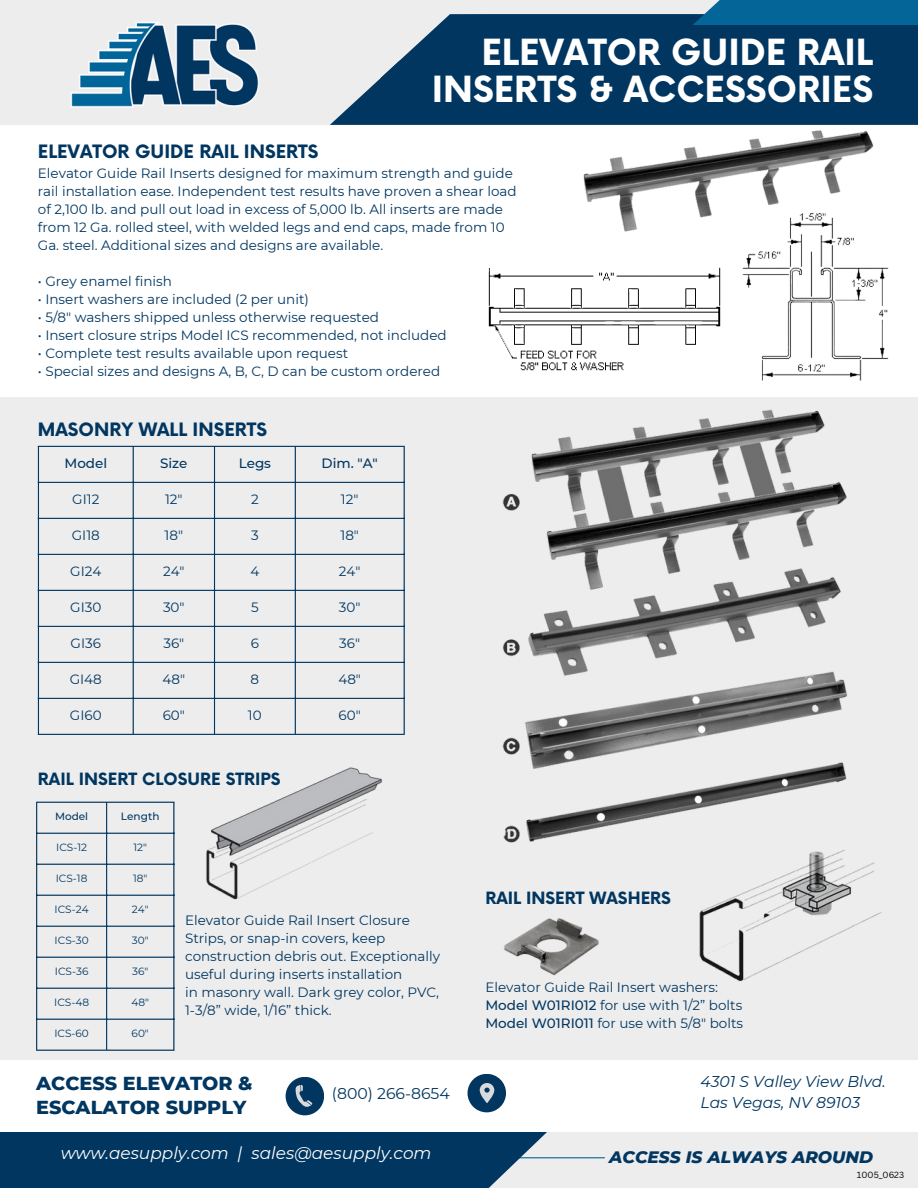
<style>
.page{position:relative;width:918px;height:1188px;background:#ededed}
.page>*{position:absolute;margin:0;border:0;box-sizing:border-box;transform-origin:0 0}
.t1{font:700 35.1px/37.3px "Now";color:#fff;text-align:right}
.t2{font:800 19.2px "Montserrat";color:#013660}
.t3{font:700 18px "Now";color:#013660}
.t4{font:italic 16.95px "Montserrat";color:#fff}
.t5{font:italic 800 16.95px "Montserrat";color:#013660}
.t6{font:700 16.5px "Now";color:#013660}
.t7{font:italic 15.6px "Montserrat";color:#013660}
.t8{font:15.6px "Montserrat";color:#013660}
.t9{font:13.5px/18px "Montserrat";color:#013660}
.t10{font:500 13.5px "Montserrat";color:#013660}
.t11{font:10.5px "Montserrat";color:#013660}
.t12{font:500 10.5px "Montserrat";color:#013660}
.t13{font:8.7px "Canva Sans";color:#000}
.s1{font-weight:500}
</style>
<div class="page">
<div style="left:0;top:125px;width:918px;height:271px;background:#fff"></div>
<svg style="left:330px;top:14px;width:588px;height:111px;background:#19496e"></svg>
<img style="left:583px;top:130px;width:291px;height:102px">
<img style="left:488px;top:267px;width:233px;height:104px">
<hr style="left:38px;top:447px;width:1px;height:287px;background:#013660">
<hr style="left:133px;top:447px;width:1px;height:287px;background:#013660">
<hr style="left:214px;top:447px;width:1px;height:287px;background:#013660">
<hr style="left:295px;top:447px;width:1px;height:287px;background:#013660">
<hr style="left:404px;top:447px;width:1px;height:287px;background:#013660">
<hr style="left:38px;top:446px;width:367px;height:1px;background:#013660">
<hr style="left:38px;top:482px;width:367px;height:1px;background:#013660">
<hr style="left:38px;top:518px;width:367px;height:1px;background:#013660">
<hr style="left:38px;top:554px;width:367px;height:1px;background:#013660">
<hr style="left:38px;top:590px;width:367px;height:1px;background:#013660">
<hr style="left:38px;top:626px;width:367px;height:1px;background:#013660">
<hr style="left:38px;top:662px;width:367px;height:1px;background:#013660">
<hr style="left:38px;top:698px;width:367px;height:1px;background:#013660">
<hr style="left:38px;top:734px;width:367px;height:1px;background:#013660">
<img style="left:502px;top:409px;width:346px;height:434px">
<img style="left:504px;top:918px;width:95px;height:58px">
<img style="left:699px;top:850px;width:183px;height:131px">
<img style="left:206px;top:767px;width:176px;height:133px">
<hr style="left:36px;top:803px;width:1px;height:247px;background:#013660">
<hr style="left:106px;top:803px;width:1px;height:247px;background:#013660">
<hr style="left:173px;top:803px;width:1px;height:247px;background:#013660">
<hr style="left:36px;top:802px;width:138px;height:1px;background:#013660">
<hr style="left:36px;top:833px;width:138px;height:1px;background:#013660">
<hr style="left:36px;top:864px;width:138px;height:1px;background:#013660">
<hr style="left:36px;top:895px;width:138px;height:1px;background:#013660">
<hr style="left:36px;top:926px;width:138px;height:1px;background:#013660">
<hr style="left:36px;top:957px;width:138px;height:1px;background:#013660">
<hr style="left:36px;top:988px;width:138px;height:1px;background:#013660">
<hr style="left:36px;top:1019px;width:138px;height:1px;background:#013660">
<hr style="left:36px;top:1050px;width:138px;height:1px;background:#013660">
<img style="left:726px;top:209px;width:163px;height:172px">
<img style="left:71px;top:22px;width:188px;height:85px">
<div style="left:692px;top:0;width:226px;height:25px;background:#046598"></div>
<hr style="left:429px;top:1157px;width:175px;height:1px;background:#046598">
<div style="left:0;top:1132px;width:547px;height:56px;background:#013660"></div>
<div style="left:0;top:1061px;width:918px;height:71px;background:#fff"></div>
<div style="left:286px;top:1077px;width:38px;height:38px;background:#013660;border-radius:50%"></div>
<svg style="left:296px;top:1085px;width:16px;height:22px"></svg>
<div style="left:468px;top:1074px;width:38px;height:38px;background:#013660;border-radius:50%"></div>
<svg style="left:480px;top:1083px;width:14px;height:20px"></svg>
<p class="t3" style="left:38px;top:142px;width:282px">ELEVATOR GUIDE RAIL INSERTS</p>
<p class="t1" style="left:432px;top:36px;width:443px">ELEVATOR GUIDE RAIL<br>INSERTS &amp; ACCESSORIES</p>
<p class="t9" style="left:38px;top:164px;width:480px">Elevator Guide Rail Inserts designed for maximum strength and guide rail installation ease. Independent test results have proven a shear load of 2,100 lb. and pull out load in excess of 5,000 lb. All inserts are made from 12 Ga. rolled steel, with welded legs and end caps, made from 10<br>Ga. steel. Additional sizes and designs are available.</p>
<p class="t9" style="left:38px;top:272px;width:136px">• Grey enamel finish</p>
<p class="t9" style="left:38px;top:290px;width:273px">• Insert washers are included (2 per unit)</p>
<p class="t9" style="left:38px;top:308px;width:343px">• 5/8" washers shipped unless otherwise requested</p>
<p class="t9" style="left:38px;top:326px;width:410px">• Insert closure strips Model ICS recommended, not included</p>
<p class="t9" style="left:38px;top:344px;width:312px">• Complete test results available upon request</p>
<p class="t9" style="left:38px;top:362px;width:404px">• Special sizes and designs A, B, C, D can be custom ordered</p>
<p class="t3" style="left:38px;top:420px;width:231px">MASONRY WALL INSERTS</p>
<p class="t10" style="left:64px;top:455px;width:44px">Model</p>
<p class="t10" style="left:160px;top:455px;width:29px">Size</p>
<p class="t10" style="left:239px;top:455px;width:34px">Legs</p>
<p class="t10" style="left:322px;top:455px;width:58px">Dim. "A"</p>
<p class="t9" style="left:72px;top:490px;width:29px">GI12</p>
<p class="t9" style="left:165px;top:490px;width:19px">12"</p>
<p class="t9" style="left:251px;top:490px;width:9px">2</p>
<p class="t9" style="left:341px;top:490px;width:19px">12"</p>
<p class="t9" style="left:72px;top:526px;width:29px">GI18</p>
<p class="t9" style="left:165px;top:526px;width:20px">18"</p>
<p class="t9" style="left:251px;top:526px;width:9px">3</p>
<p class="t9" style="left:340px;top:526px;width:20px">18"</p>
<p class="t9" style="left:70px;top:562px;width:33px">GI24</p>
<p class="t9" style="left:163px;top:562px;width:23px">24"</p>
<p class="t9" style="left:250px;top:562px;width:10px">4</p>
<p class="t9" style="left:339px;top:562px;width:23px">24"</p>
<p class="t9" style="left:70px;top:598px;width:33px">GI30</p>
<p class="t9" style="left:163px;top:598px;width:23px">30"</p>
<p class="t9" style="left:251px;top:598px;width:9px">5</p>
<p class="t9" style="left:339px;top:598px;width:23px">30"</p>
<p class="t9" style="left:71px;top:634px;width:32px">GI36</p>
<p class="t9" style="left:163px;top:634px;width:22px">36"</p>
<p class="t9" style="left:251px;top:634px;width:10px">6</p>
<p class="t9" style="left:339px;top:634px;width:22px">36"</p>
<p class="t9" style="left:70px;top:670px;width:34px">GI48</p>
<p class="t9" style="left:163px;top:670px;width:24px">48"</p>
<p class="t9" style="left:251px;top:670px;width:10px">8</p>
<p class="t9" style="left:338px;top:670px;width:24px">48"</p>
<p class="t9" style="left:70px;top:706px;width:33px">GI60</p>
<p class="t9" style="left:163px;top:706px;width:24px">60"</p>
<p class="t9" style="left:248px;top:706px;width:15px">10</p>
<p class="t9" style="left:339px;top:706px;width:24px">60"</p>
<p class="t6" style="left:38px;top:770px;width:244px">RAIL INSERT CLOSURE STRIPS</p>
<p class="t12" style="left:55px;top:810px;width:35px">Model</p>
<p class="t12" style="left:121px;top:810px;width:40px">Length</p>
<p class="t11" style="left:56px;top:841px;width:32px">ICS-12</p>
<p class="t11" style="left:133px;top:841px;width:15px">12"</p>
<p class="t11" style="left:56px;top:872px;width:33px">ICS-18</p>
<p class="t11" style="left:133px;top:872px;width:16px">18"</p>
<p class="t11" style="left:55px;top:903px;width:36px">ICS-24</p>
<p class="t11" style="left:132px;top:903px;width:18px">24"</p>
<p class="t11" style="left:55px;top:934px;width:36px">ICS-30</p>
<p class="t11" style="left:132px;top:934px;width:18px">30"</p>
<p class="t11" style="left:55px;top:965px;width:35px">ICS-36</p>
<p class="t11" style="left:132px;top:965px;width:18px">36"</p>
<p class="t11" style="left:54px;top:996px;width:36px">ICS-48</p>
<p class="t11" style="left:131px;top:996px;width:19px">48"</p>
<p class="t11" style="left:54px;top:1027px;width:36px">ICS-60</p>
<p class="t11" style="left:132px;top:1027px;width:19px">60"</p>
<p class="t9" style="left:185px;top:911px;width:226px">Elevator Guide Rail Insert Closure<br>Strips, or snap-in covers, keep</p>
<p class="t9" style="left:185px;top:947px;width:257px">construction debris out. Exceptionally useful during inserts installation</p>
<p class="t9" style="left:185px;top:983px;width:256px">in masonry wall. Dark grey color, PVC,<br>1-3/8” wide, 1/16” thick.</p>
<p class="t2" style="left:36px;top:1072px;width:218px">ACCESS ELEVATOR &amp;</p>
<p class="t2" style="left:36px;top:1096px;width:212px">ESCALATOR SUPPLY</p>
<p class="t8" style="left:332px;top:1084px;width:119px">(800) 266-8654</p>
<p class="t6" style="left:485px;top:890px;width:187px">RAIL INSERT WASHERS</p>
<p class="t9" style="left:485px;top:978px;width:234px">Elevator Guide Rail Insert washers:</p>
<p class="t9" style="left:485px;top:996px;width:258px"><span class="s1">Model W01RI012</span> for use with 1/2” bolts</p>
<p class="t9" style="left:485px;top:1014px;width:259px"><span class="s1">Model W01RI011</span> for use with 5/8" bolts</p>
<p class="t7" style="left:701px;top:1072px;width:187px">4301 S Valley View Blvd.</p>
<p class="t7" style="left:701px;top:1093px;width:161px">Las Vegas, NV 89103</p>
<p class="t4" style="left:61px;top:1142px;width:372px">www.aesupply.com | sales@aesupply.com</p>
<p class="t5" style="left:609px;top:1147px;width:265px">ACCESS IS ALWAYS AROUND</p>
<p class="t13" style="left:857px;top:1168px;width:49px">1005_0623</p>
</div>
